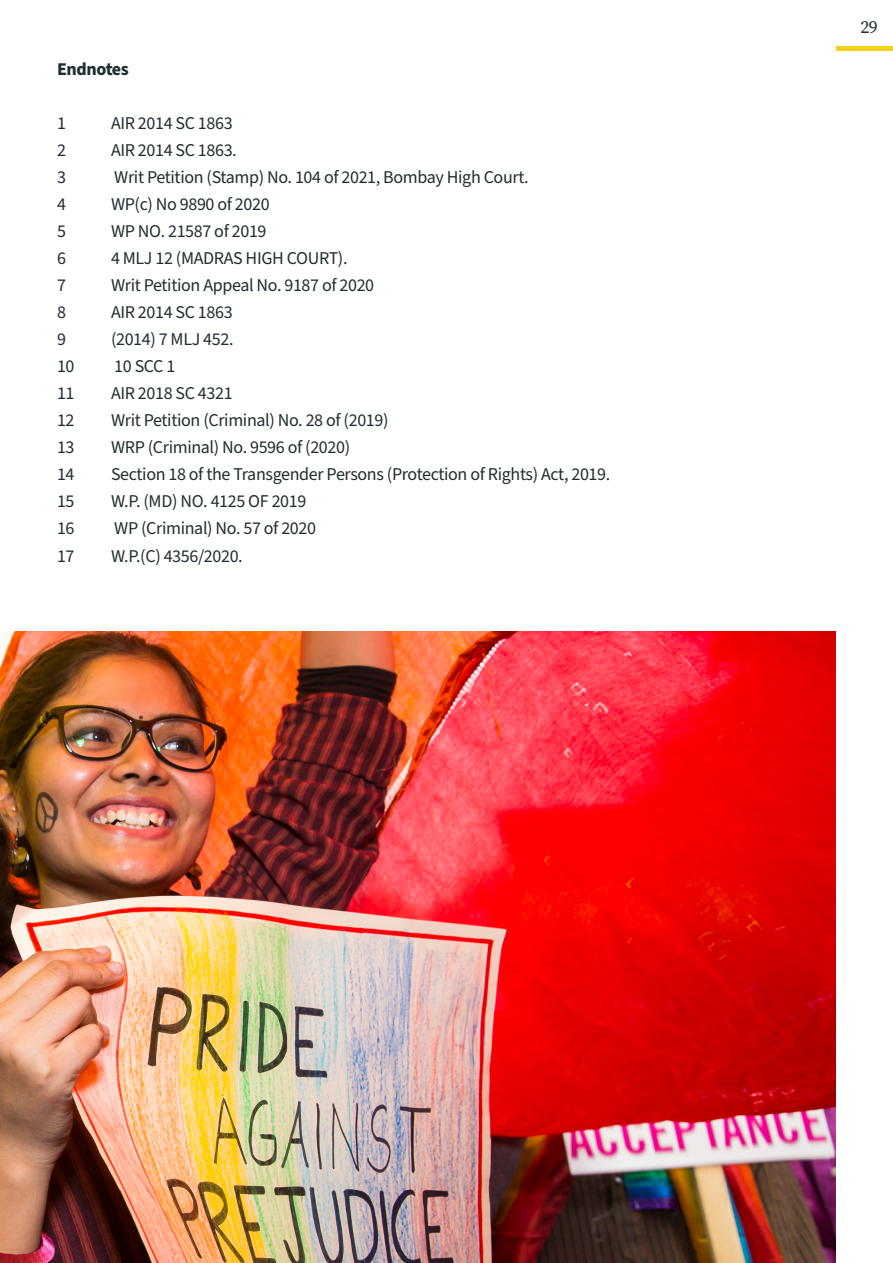
<style>
.page{position:relative;width:893px;height:1263px;background:#fff}
.page>*{position:absolute;margin:0;border:0;box-sizing:border-box;transform-origin:0 0}
.t1{font:18px "Source Sans Pro";letter-spacing:-.02em;color:#212e31}
.t2{font:700 18px "Source Sans Pro";letter-spacing:-.02em;color:#212e31}
.t3{font:18px "Source Serif Pro";color:#212e31}
</style>
<div class="page">
<div style="left:836px;top:46px;width:57px;height:5px;background:#f2d118"></div>
<img style="left:0;top:631px;width:836px;height:632px">
<p class="t2" style="left:57px;top:57px;width:73px">Endnotes</p>
<p class="t1" style="left:57px;top:111px;width:10px">1</p>
<p class="t1" style="left:111px;top:111px;width:123px">AIR 2014 SC 1863</p>
<p class="t1" style="left:57px;top:138px;width:10px">2</p>
<p class="t1" style="left:111px;top:138px;width:127px">AIR 2014 SC 1863.</p>
<p class="t1" style="left:57px;top:165px;width:10px">3</p>
<p class="t1" style="left:114px;top:165px;width:416px">Writ Petition (Stamp) No. 104 of 2021, Bombay High Court.</p>
<p class="t1" style="left:57px;top:192px;width:10px">4</p>
<p class="t1" style="left:111px;top:192px;width:160px">WP(c) No 9890 of 2020</p>
<p class="t1" style="left:57px;top:219px;width:10px">5</p>
<p class="t1" style="left:111px;top:219px;width:157px">WP NO. 21587 of 2019</p>
<p class="t1" style="left:57px;top:246px;width:10px">6</p>
<p class="t1" style="left:111px;top:246px;width:238px">4 MLJ 12 (MADRAS HIGH COURT).</p>
<p class="t1" style="left:57px;top:273px;width:10px">7</p>
<p class="t1" style="left:111px;top:273px;width:265px">Writ Petition Appeal No. 9187 of 2020</p>
<p class="t1" style="left:57px;top:300px;width:10px">8</p>
<p class="t1" style="left:111px;top:300px;width:123px">AIR 2014 SC 1863</p>
<p class="t1" style="left:57px;top:327px;width:10px">9</p>
<p class="t1" style="left:111px;top:327px;width:124px">(2014) 7 MLJ 452.</p>
<p class="t1" style="left:57px;top:354px;width:19px">10</p>
<p class="t1" style="left:114px;top:354px;width:63px">10 SCC 1</p>
<p class="t1" style="left:57px;top:381px;width:19px">11</p>
<p class="t1" style="left:111px;top:381px;width:123px">AIR 2018 SC 4321</p>
<p class="t1" style="left:57px;top:408px;width:19px">12</p>
<p class="t1" style="left:111px;top:408px;width:279px">Writ Petition (Criminal) No. 28 of (2019)</p>
<p class="t1" style="left:57px;top:435px;width:19px">13</p>
<p class="t1" style="left:111px;top:435px;width:241px">WRP (Criminal) No. 9596 of (2020)</p>
<p class="t1" style="left:57px;top:462px;width:19px">14</p>
<p class="t1" style="left:111px;top:462px;width:501px">Section 18 of the Transgender Persons (Protection of Rights) Act, 2019.</p>
<p class="t1" style="left:57px;top:489px;width:19px">15</p>
<p class="t1" style="left:111px;top:489px;width:197px">W.P. (MD) NO. 4125 OF 2019</p>
<p class="t1" style="left:57px;top:516px;width:19px">16</p>
<p class="t1" style="left:114px;top:516px;width:203px">WP (Criminal) No. 57 of 2020</p>
<p class="t1" style="left:57px;top:543px;width:19px">17</p>
<p class="t1" style="left:111px;top:543px;width:133px">W.P.(C) 4356/2020.</p>
<p class="t3" style="left:860px;top:15px;width:19px">29</p>
</div>
